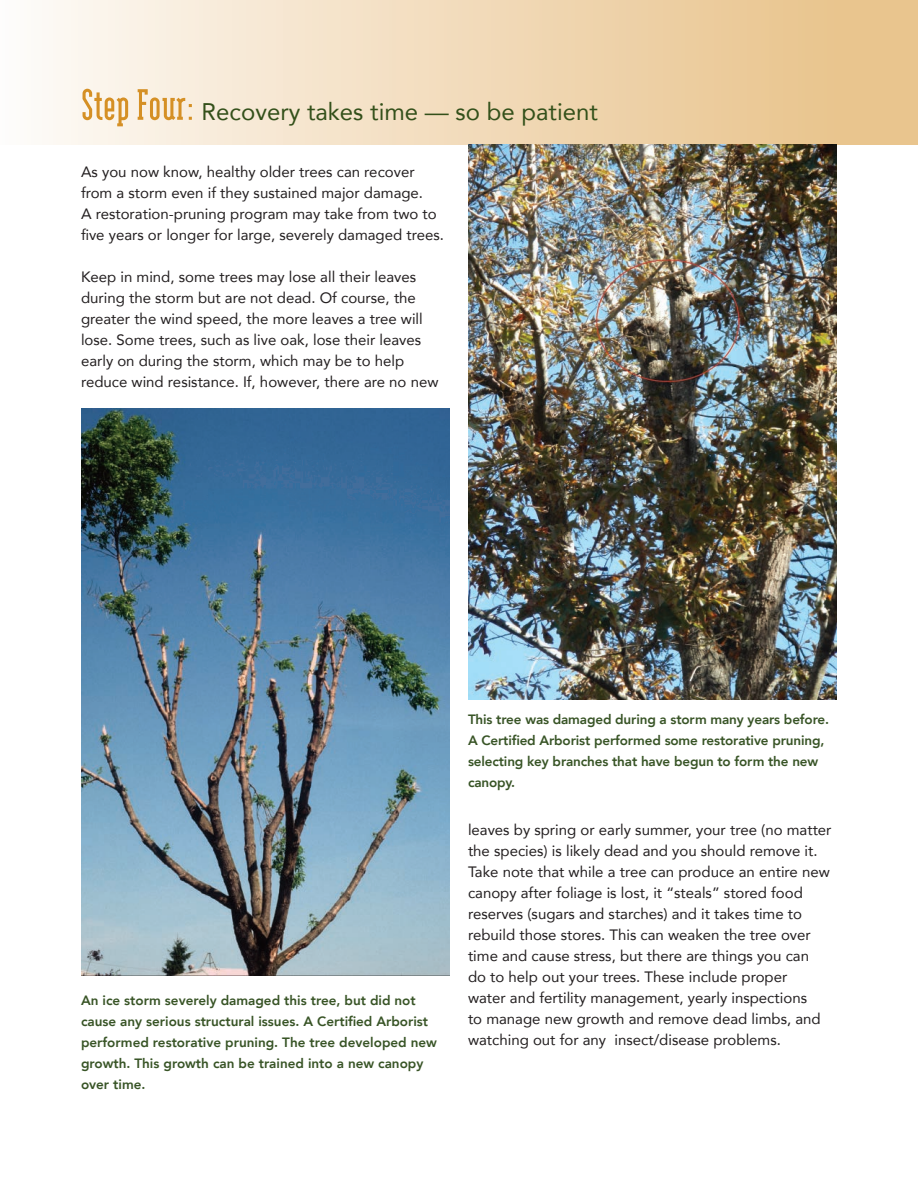
<style>
.page{position:relative;width:918px;height:1188px;background:#fff}
.page>*{position:absolute;margin:0;border:0;box-sizing:border-box;transform-origin:0 0}
.t1{font:24px "Avenir";color:#33501a}
.t2{font:15px/21px "Avenir";color:#231f20}
.Captions{font:800 13.5px/21px "Avenir";color:#385426}
.s1{font-family:"Modula Serif";font-weight:700;font-size:52.5px;color:#d59025}
</style>
<div class="page">
<div style="left:0;top:0;width:918px;height:144px;background:linear-gradient(to right,#fdfaf7,#e7bf84)"></div>
<img style="left:82px;top:408px;width:368px;height:568px">
<img style="left:468px;top:145px;width:369px;height:555px">
<p class="t1" style="left:81px;top:92px;width:518px"><span class="s1">Step Four:</span> Recovery takes time — so be patient</p>
<p class="t2" style="left:81px;top:161px;width:365px">As you now know, healthy older trees can recover from a storm even if they sustained major damage.<br>A restoration-pruning program may take from two to five years or longer for large, severely damaged trees.</p>
<p class="t2" style="left:81px;top:266px;width:359px">Keep in mind, some trees may lose all their leaves during the storm but are not dead. Of course, the greater the wind speed, the more leaves a tree will lose. Some trees, such as live oak, lose their leaves early on during the storm, which may be to help reduce wind resistance. If, however, there are no new</p>
<p class="Captions" style="left:81px;top:990px;width:358px">An ice storm severely damaged this tree, but did not cause any serious structural issues. A Certified Arborist performed restorative pruning. The tree developed new growth. This growth can be trained into a new canopy over time.</p>
<p class="Captions" style="left:468px;top:709px;width:363px">This tree was damaged during a storm many years before.<br>A Certified Arborist performed some restorative pruning, selecting key branches that have begun to form the new canopy.</p>
<p class="t2" style="left:468px;top:819px;width:365px">leaves by spring or early summer, your tree (no matter the species) is likely dead and you should remove it.<br>Take note that while a tree can produce an entire new canopy after foliage is lost, it “steals” stored food reserves (sugars and starches) and it takes time to rebuild those stores. This can weaken the tree over time and cause stress, but there are things you can<br>do to help out your trees. These include proper<br>water and fertility management, yearly inspections<br>to manage new growth and remove dead limbs, and watching out for any insect/disease problems.</p>
</div>
